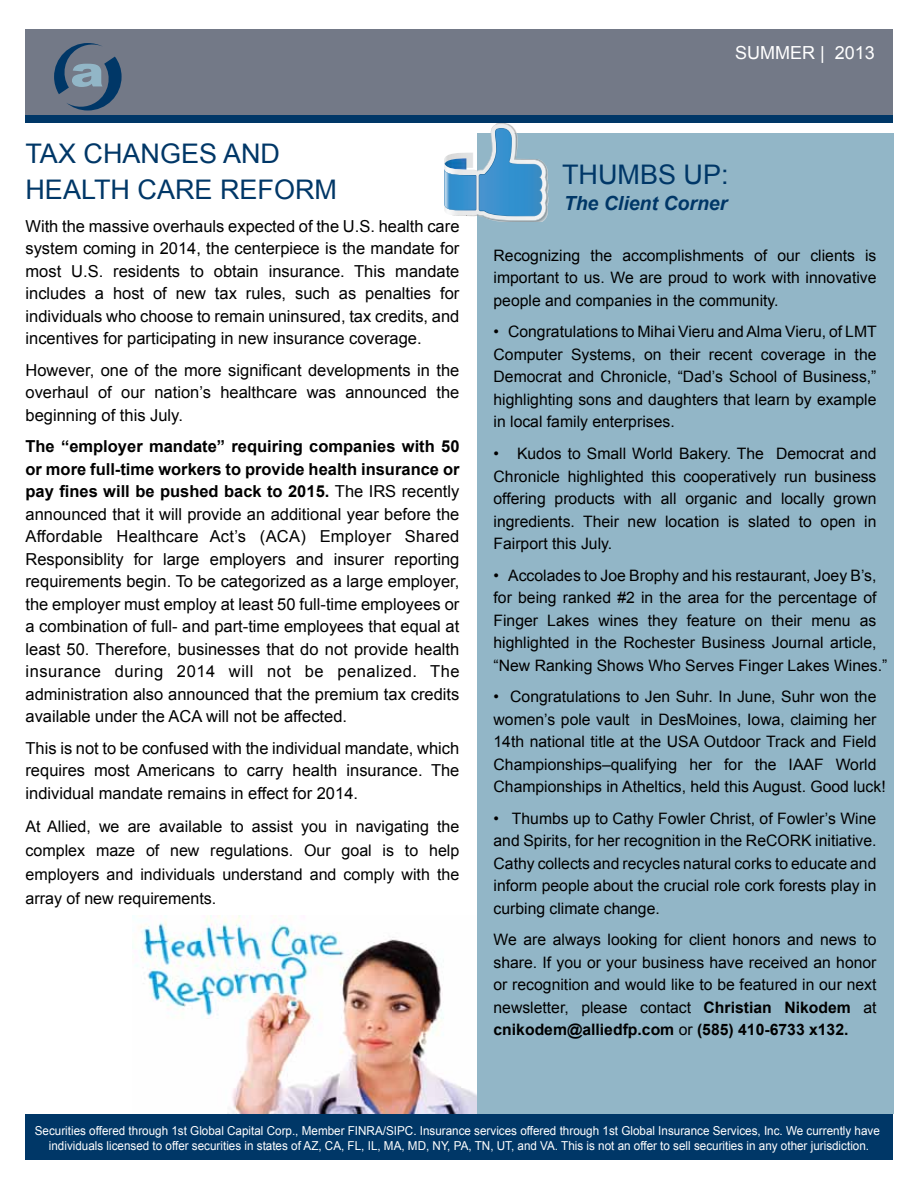
<style>
.page{position:relative;width:918px;height:1188px;background:#fff}
.page>*{position:absolute;margin:0;border:0;box-sizing:border-box;transform-origin:0 0}
.t1{font:27px/36px "Arial";color:#003767}
.t2{font:italic 700 19.5px "Arial";color:#003767}
.t3{font:18px "Arial";color:#fff}
.t4{font:16.5px/22.5px "Arial";color:#000;text-align:justify}
.t5{font:16.05px/24px "Arial";color:#000;text-align:justify}
.t6{font:15.75px/22.5px "Arial";color:#000;text-align:justify}
.t7{font:12.3px/14.7px "Arial";color:#fff;text-align:center;scale:.95 1}
.s1{font-weight:700}
</style>
<div class="page">
<div style="left:26px;top:29px;width:867px;height:87px;background:#737987"></div>
<svg style="left:54px;top:43px;width:68px;height:68px"></svg>
<img style="left:132px;top:915px;width:345px;height:199px">
<div style="left:477px;top:134px;width:416px;height:980px;background:#92b6c7"></div>
<svg style="left:496px;top:123px;width:56px;height:99px"></svg>
<img style="left:444px;top:124px;width:103px;height:97px">
<img style="left:479px;top:129px;width:64px;height:87px">
<img style="left:444px;top:169px;width:32px;height:42px">
<div style="left:26px;top:1114px;width:867px;height:46px;background:#003767"></div>
<div style="left:26px;top:116px;width:867px;height:7px;background:#003767"></div>
<p class="t1" style="left:26px;top:135px;width:313px">TAX CHANGES AND<br>HEALTH CARE REFORM</p>
<p class="t4" style="left:26px;top:215px;width:436px">With the massive overhauls expected of the U.S. health care system coming in 2014, the centerpiece is the mandate for most U.S. residents to obtain insurance. This mandate includes a host of new tax rules, such as penalties for individuals who choose to remain uninsured, tax credits, and incentives for participating in new insurance coverage.</p>
<p class="t4" style="left:26px;top:359px;width:435px">However, one of the more significant developments in the overhaul of our nation’s healthcare was announced the beginning of this July.</p>
<p class="t4" style="left:26px;top:435px;width:436px"><span class="s1">The “employer mandate” requiring companies with 50 or more full-time workers to provide health insurance or pay fines will be pushed back to 2015.</span> The IRS recently announced that it will provide an additional year before the Affordable Healthcare Act’s (ACA) Employer Shared Responsiblity for large employers and insurer reporting requirements begin. To be categorized as a large employer, the employer must employ at least 50 full-time employees or a combination of full- and part-time employees that equal at least 50. Therefore, businesses that do not provide health insurance during 2014 will not be penalized. The administration also announced that the premium tax credits available under the ACA will not be affected.</p>
<p class="t4" style="left:26px;top:737px;width:435px">This is not to be confused with the individual mandate, which requires most Americans to carry health insurance. The individual mandate remains in effect for 2014.</p>
<p class="t5" style="left:26px;top:814px;width:435px">At Allied, we are available to assist you in navigating the complex maze of new regulations. Our goal is to help employers and individuals understand and comply with the array of new requirements.</p>
<p class="t3" style="left:735px;top:41px;width:141px">SUMMER | 2013</p>
<p class="t1" style="left:562px;top:157px;width:168px">THUMBS UP:</p>
<p class="t2" style="left:564px;top:190px;width:165px">The Client Corner</p>
<p class="t6" style="left:494px;top:244px;width:384px">Recognizing the accomplishments of our clients is important to us. We are proud to work with innovative people and companies in the community.</p>
<p class="t6" style="left:494px;top:321px;width:385px">• Congratulations to Mihai Vieru and Alma Vieru, of LMT Computer Systems, on their recent coverage in the Democrat and Chronicle, “Dad’s School of Business,” highlighting sons and daughters that learn by example in local family enterprises.</p>
<p class="t6" style="left:494px;top:442px;width:385px">• Kudos to Small World Bakery. The Democrat and Chronicle highlighted this cooperatively run business offering products with all organic and locally grown ingredients. Their new location is slated to open in Fairport this July.</p>
<p class="t6" style="left:494px;top:564px;width:395px;text-align:left">• Accolades to Joe Brophy and his restaurant, Joey B’s, for being ranked #2 in the area for the percentage of Finger Lakes wines they feature on their menu as highlighted in the Rochester Business Journal article, “New Ranking Shows Who Serves Finger Lakes Wines.”</p>
<p class="t6" style="left:494px;top:685px;width:394px;text-align:left">• Congratulations to Jen Suhr. In June, Suhr won the women’s pole vault in DesMoines, Iowa, claiming her 14th national title at the USA Outdoor Track and Field Championships–qualifying her for the IAAF World Championships in Atheltics, held this August. Good luck!</p>
<p class="t6" style="left:494px;top:807px;width:384px">• Thumbs up to Cathy Fowler Christ, of Fowler’s Wine and Spirits, for her recognition in the ReCORK initiative.<br>Cathy collects and recycles natural corks to educate and inform people about the crucial role cork forests play in curbing climate change.</p>
<p class="t6" style="left:494px;top:928px;width:384px">We are always looking for client honors and news to share. If you or your business have received an honor or recognition and would like to be featured in our next newsletter, please contact <span class="s1">Christian Nikodem</span> at <span class="s1">cnikodem@alliedfp.com</span> or <span class="s1">(585) 410-6733 x132.</span></p>
<p class="t7" style="left:35px;top:1124px;width:891px">Securities offered through 1st Global Capital Corp., Member FINRA/SIPC. Insurance services offered through 1st Global Insurance Services, Inc. We currently have individuals licensed to offer securities in states of AZ, CA, FL, IL, MA, MD, NY, PA, TN, UT, and VA. This is not an offer to sell securities in any other jurisdiction.</p>
</div>
